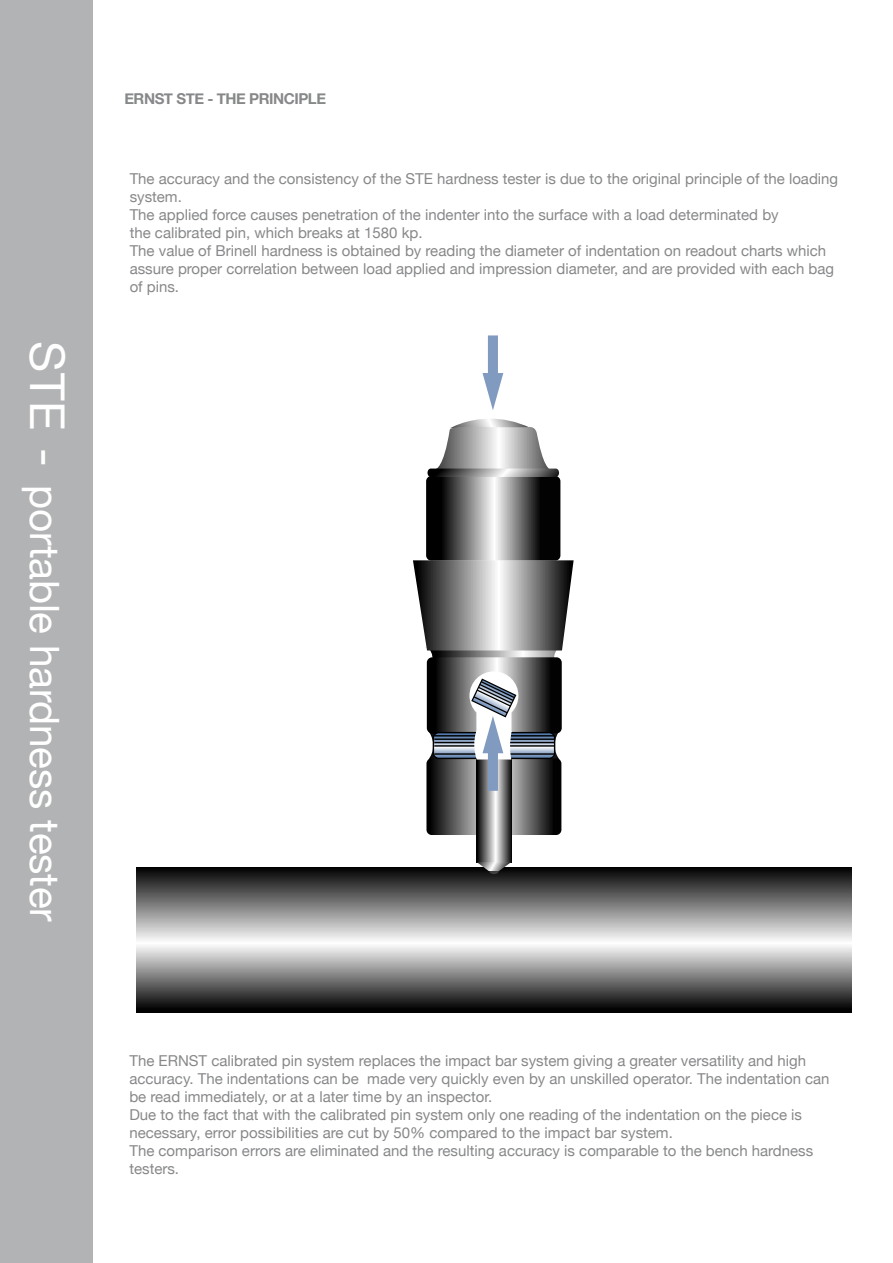
<style>
.page{position:relative;width:893px;height:1263px;background:#fff}
.page>*{position:absolute;margin:0;border:0;box-sizing:border-box;transform-origin:0 0}
.t1{font:40.5px "Helvetica Neue";letter-spacing:-.005em;color:#fff}
.t2{font:15px/18px "Helvetica Neue";color:#87888a}
.t3{font:700 15px "Helvetica Neue";letter-spacing:-.03em;color:#87888a}
.s1{font-size:48px}
</style>
<div class="page">
<div style="left:0;top:0;width:92px;height:1263px;background:#b1b3b4"></div>
<svg style="left:137px;top:867px;width:714px;height:145px;background:#7d7d7d"></svg>
<svg style="left:477px;top:835px;width:34px;height:27px"></svg>
<svg style="left:482px;top:335px;width:21px;height:75px"></svg>
<svg style="left:413px;top:419px;width:161px;height:416px"></svg>
<div style="left:489px;top:868px;width:10px;height:6px;background:#404040;border-radius:50%"></div>
<svg style="left:477px;top:862px;width:34px;height:9px"></svg>
<h1 class="t1" style="left:69px;top:341px;width:583px;rotate:90deg"><span class="s1">STE -</span> portable hardness tester</h1>
<p class="t3" style="left:124px;top:89px;width:202px">ERNST STE - THE PRINCIPLE</p>
<p class="t2" style="left:130px;top:170px;width:710px">The accuracy and the consistency of the STE hardness tester is due to the original principle of the loading system.<br>The applied force causes penetration of the indenter into the surface with a load determinated by<br>the calibrated pin, which breaks at 1580 kp.<br>The value of Brinell hardness is obtained by reading the diameter of indentation on readout charts which assure proper correlation between load applied and impression diameter, and are provided with each bag of pins.</p>
<p class="t2" style="left:129px;top:1051px;width:702px">The ERNST calibrated pin system replaces the impact bar system giving a greater versatility and high accuracy. The indentations can be made very quickly even by an unskilled operator. The indentation can be read immediately, or at a later time by an inspector.<br>Due to the fact that with the calibrated pin system only one reading of the indentation on the piece is necessary, error possibilities are cut by 50% compared to the impact bar system.<br>The comparison errors are eliminated and the resulting accuracy is comparable to the bench hardness testers.</p>
</div>
